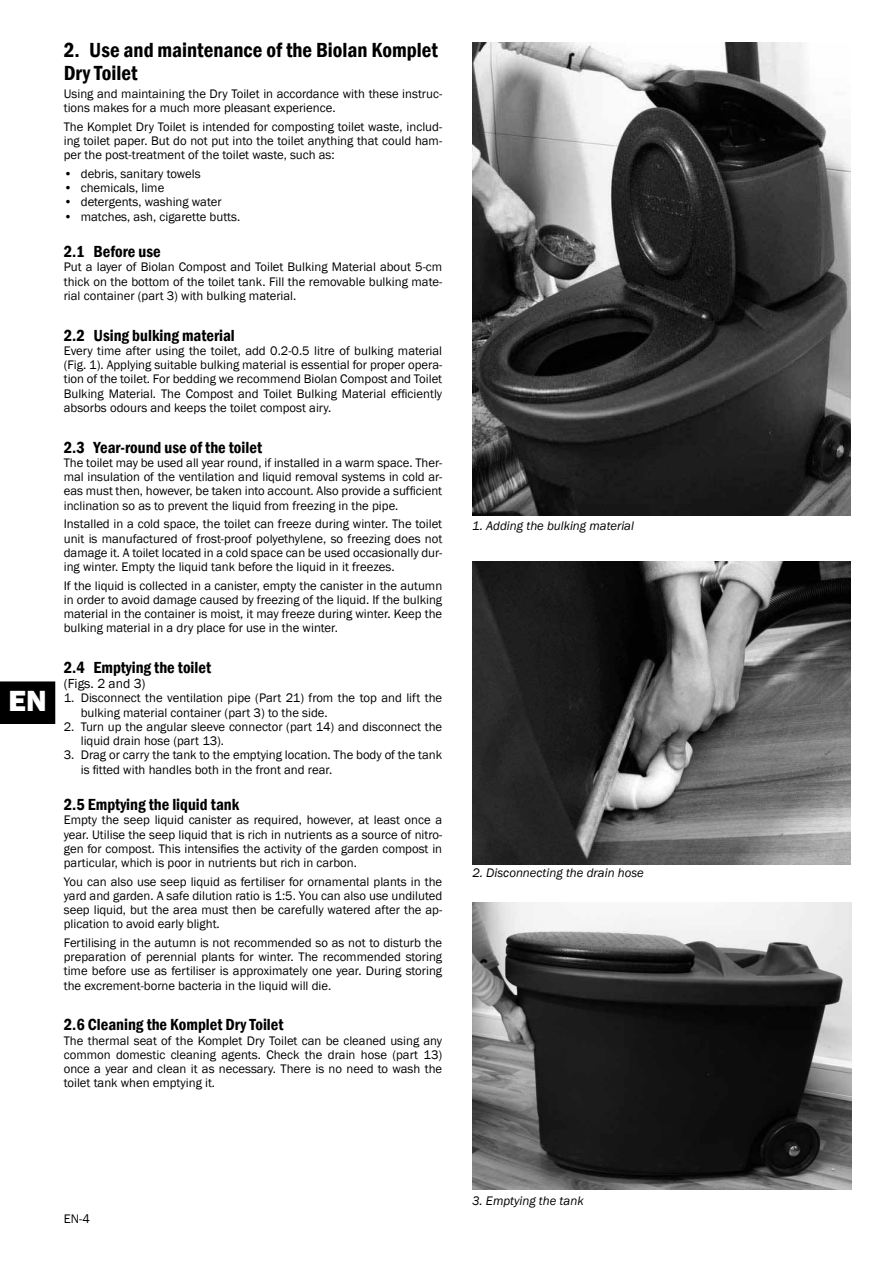
<style>
.page{position:relative;width:893px;height:1263px;background:#fff}
.page>*{position:absolute;margin:0;border:0;box-sizing:border-box;transform-origin:0 0}
.t1{font:800 30px "Franklin Gothic";color:#fff}
.t2{font:600 condensed 21px/22.5px "Franklin Gothic";color:#000}
.t3{font:600 condensed 16.5px "Franklin Gothic";color:#000}
.t4{font:13.5px "Franklin Gothic";color:#000}
.t5{font:12.75px/14.2px "Franklin Gothic";color:#000;text-align:justify}
.t6{font:italic 12.75px "Franklin Gothic";color:#000}
</style>
<div class="page">
<div style="left:0;top:681px;width:55px;height:43px;background:#000"></div>
<img style="left:472px;top:42px;width:379px;height:473px">
<img style="left:472px;top:561px;width:379px;height:303px">
<img style="left:472px;top:902px;width:379px;height:287px">
<h1 class="t1" style="left:9px;top:682px;width:40px">EN</h1>
<h2 class="t2" style="left:64px;top:39px;width:376px">2. Use and maintenance of the Biolan Komplet<br>Dry Toilet</h2>
<p class="t5" style="left:64px;top:87px;width:380px">Using and maintaining the Dry Toilet in accordance with these instruc&shy;tions makes for a much more pleasant experience.</p>
<p class="t5" style="left:64px;top:120px;width:380px">The Komplet Dry Toilet is intended for composting toilet waste, includ&shy;ing toilet paper. But do not put into the toilet anything that could ham&shy;per the post-treatment of the toilet waste, such as:</p>
<p class="t5" style="left:64px;top:167px;width:138px">• debris, sanitary towels</p>
<p class="t5" style="left:64px;top:181px;width:102px">• chemicals, lime</p>
<p class="t5" style="left:64px;top:195px;width:159px">• detergents, washing water</p>
<p class="t5" style="left:64px;top:210px;width:178px">• matches, ash, cigarette butts.</p>
<p class="t3" style="left:64px;top:241px;width:99px">2.1 Before use</p>
<p class="t5" style="left:64px;top:260px;width:380px">Put a layer of Biolan Compost and Toilet Bulking Material about 5-cm thick on the bottom of the toilet tank. Fill the removable bulking mate&shy;rial container (part 3) with bulking material.</p>
<p class="t3" style="left:64px;top:324px;width:173px">2.2 Using bulking material</p>
<p class="t5" style="left:64px;top:344px;width:380px">Every time after using the toilet, add 0.2-0.5 litre of bulking material (Fig. 1). Applying suitable bulking material is essential for proper opera&shy;tion of the toilet. For bedding we recommend Biolan Compost and Toilet Bulking Material. The Compost and Toilet Bulking Material efficiently absorbs odours and keeps the toilet compost airy.</p>
<p class="t3" style="left:64px;top:436px;width:200px">2.3 Year-round use of the toilet</p>
<p class="t5" style="left:64px;top:456px;width:380px">The toilet may be used all year round, if installed in a warm space. Ther&shy;mal insulation of the ventilation and liquid removal systems in cold ar&shy;eas must then, however, be taken into account. Also provide a sufficient inclination so as to prevent the liquid from freezing in the pipe.</p>
<p class="t5" style="left:64px;top:517px;width:380px">Installed in a cold space, the toilet can freeze during winter. The toilet unit is manufactured of frost-proof polyethylene, so freezing does not damage it. A toilet located in a cold space can be used occasionally dur&shy;ing winter. Empty the liquid tank before the liquid in it freezes.</p>
<p class="t5" style="left:64px;top:578px;width:380px">If the liquid is collected in a canister, empty the canister in the autumn in order to avoid damage caused by freezing of the liquid. If the bulking material in the container is moist, it may freeze during winter. Keep the bulking material in a dry place for use in the winter.</p>
<p class="t3" style="left:64px;top:656px;width:149px">2.4 Emptying the toilet</p>
<p class="t4" style="left:64px;top:675px;width:83px">(Figs. 2 and 3)</p>
<p class="t5" style="left:81px;top:691px;width:363px;text-indent:-17px">1. Disconnect the ventilation pipe (Part 21) from the top and lift the bulking material container (part 3) to the side.</p>
<p class="t5" style="left:81px;top:720px;width:363px;text-indent:-17px">2. Turn up the angular sleeve connector (part 14) and disconnect the liquid drain hose (part 13).</p>
<p class="t5" style="left:81px;top:748px;width:363px;text-indent:-17px">3. Drag or carry the tank to the emptying location. The body of the tank is fitted with handles both in the front and rear.</p>
<p class="t3" style="left:64px;top:793px;width:177px">2.5 Emptying the liquid tank</p>
<p class="t5" style="left:64px;top:813px;width:380px">Empty the seep liquid canister as required, however, at least once a year. Utilise the seep liquid that is rich in nutrients as a source of nitro&shy;gen for compost. This intensifies the activity of the garden compost in particular, which is poor in nutrients but rich in carbon.</p>
<p class="t5" style="left:64px;top:874px;width:380px">You can also use seep liquid as fertiliser for ornamental plants in the yard and garden. A safe dilution ratio is 1:5. You can also use undiluted seep liquid, but the area must then be carefully watered after the ap&shy;plication to avoid early blight.</p>
<p class="t5" style="left:64px;top:936px;width:380px">Fertilising in the autumn is not recommended so as not to disturb the preparation of perennial plants for winter. The recommended storing time before use as fertiliser is approximately one year. During storing the excrement-borne bacteria in the liquid will die.</p>
<p class="t3" style="left:64px;top:1014px;width:221px">2.6 Cleaning the Komplet Dry Toilet</p>
<p class="t5" style="left:64px;top:1033px;width:380px">The thermal seat of the Komplet Dry Toilet can be cleaned using any common domestic cleaning agents. Check the drain hose (part 13) once a year and clean it as necessary. There is no need to wash the toilet tank when emptying it.</p>
<p class="t6" style="left:472px;top:517px;width:163px">1. Adding the bulking material</p>
<p class="t6" style="left:472px;top:865px;width:173px">2. Disconnecting the drain hose</p>
<p class="t5" style="left:64px;top:1212px;width:28px">EN-4</p>
<p class="t6" style="left:472px;top:1193px;width:113px">3. Emptying the tank</p>
</div>
